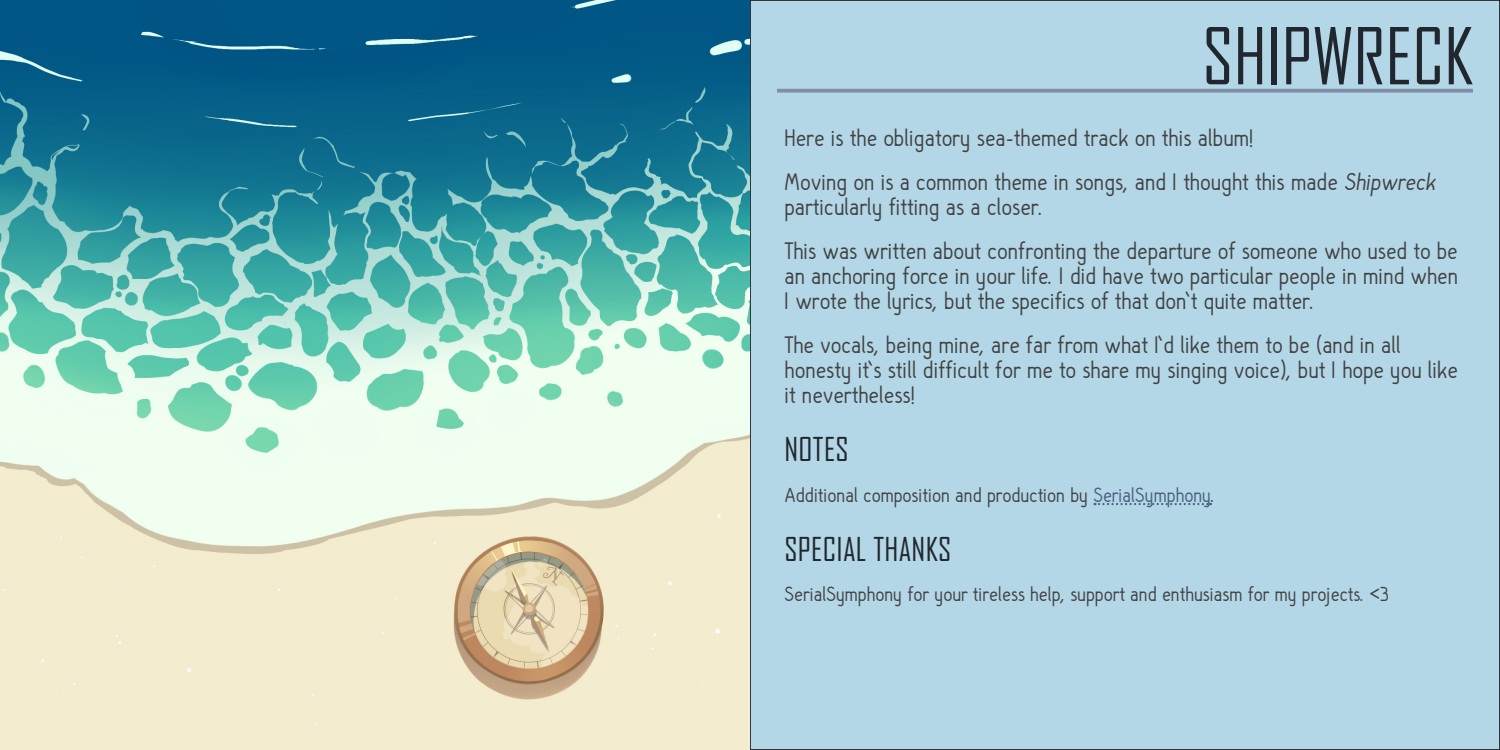
<style>
.page{position:relative;width:1500px;height:750px;background:#fff}
.page>*{position:absolute;margin:0;border:0;box-sizing:border-box;transform-origin:0 0}
.Track_title{font:75px "Agency FB";color:#21272e}
.Mini_header{font:31.5px "Agency FB";letter-spacing:.01em;color:#21272e}
.Content{font:24.75px/24.8px "Hallo Sans";color:#414243}
.Credits_minor{font:21px "Hallo Sans";color:#414243}
.s1{color:#495e7f}
</style>
<div class="page">
<div style="left:750px;top:0;width:750px;height:750px;background:#b3d7e6"></div>
<img style="left:0;top:0;width:750px;height:750px">
<svg style="left:1095px;top:503px;width:116px;height:2px"></svg>
<svg style="left:777px;top:89px;width:696px;height:4px;background:#8596ac"></svg>
<p class="Track_title" style="left:1202px;top:11px;width:272px">SHIPWRECK</p>
<p class="Content" style="left:784px;top:126px;width:471px">Here is the obligatory sea-themed track on this album!</p>
<p class="Content" style="left:784px;top:171px;width:656px">Moving on is a common theme in songs, and I thought this made Shipwreck particularly fitting as a closer.</p>
<p class="Content" style="left:784px;top:240px;width:675px;text-align:justify">This was written about confronting the departure of someone who used to be an anchoring force in your life. I did have two particular people in mind when I wrote the lyrics, but the specifics of that don’t quite matter.</p>
<p class="Content" style="left:784px;top:333px;width:675px">The vocals, being mine, are far from what I’d like them to be (and in all honesty it’s still difficult for me to share my singing voice), but I hope you like it nevertheless!</p>
<p class="Mini_header" style="left:784px;top:430px;width:66px">NOTES</p>
<p class="Credits_minor" style="left:784px;top:484px;width:432px">Additional composition and production by <span class="s1">SerialSymphony</span>.</p>
<p class="Mini_header" style="left:784px;top:530px;width:168px">SPECIAL THANKS</p>
<p class="Credits_minor" style="left:784px;top:583px;width:606px">SerialSymphony for your tireless help, support and enthusiasm for my projects. &lt;3</p>
</div>
